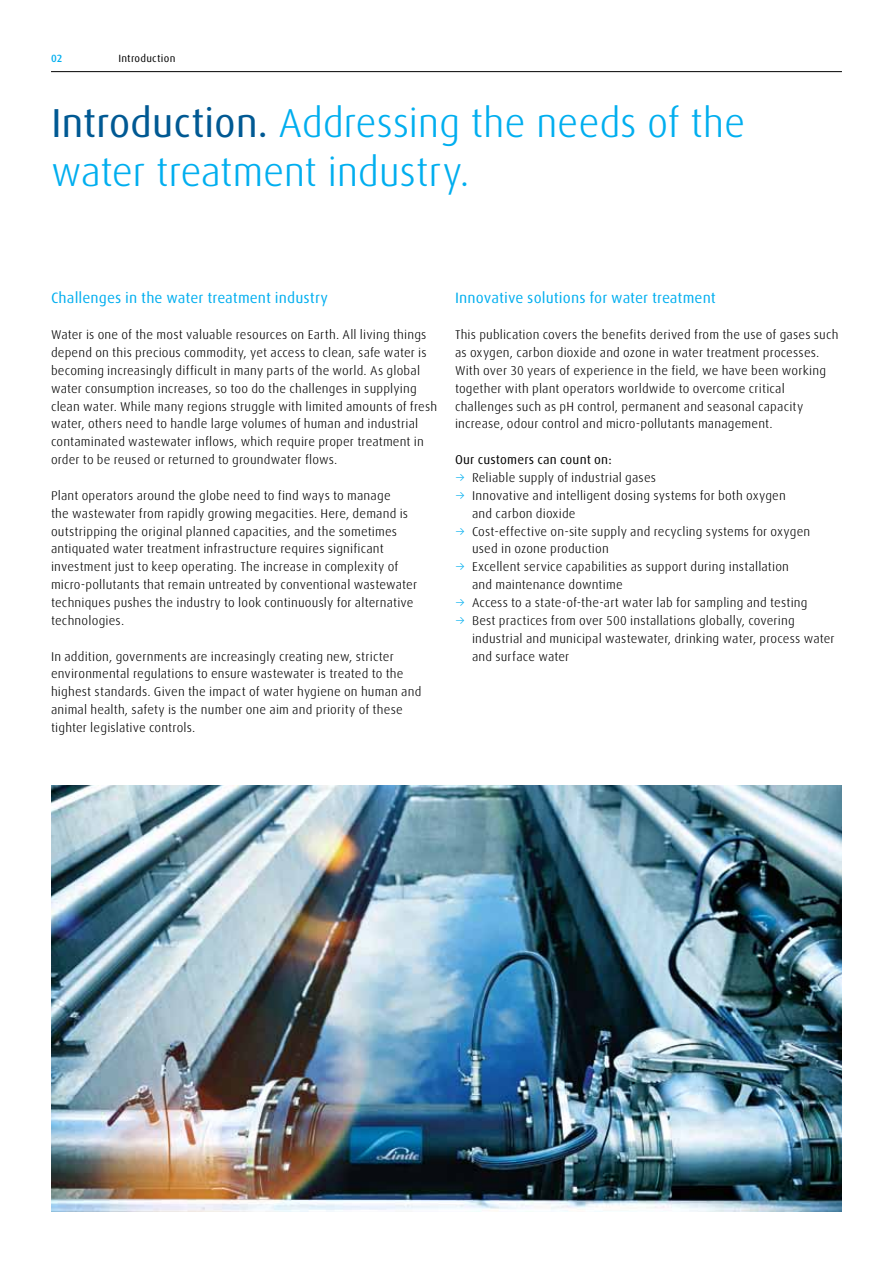
<style>
.page{position:relative;width:893px;height:1263px;background:#fff}
.page>*{position:absolute;margin:0;border:0;box-sizing:border-box;transform-origin:0 0}
.t1{font:300 40.5px/48.6px "Linde Dax Global";letter-spacing:-.01em;color:#00aeef}
.t2{font:15px "Linde Dax Global";letter-spacing:.005em;color:#00aeef}
.t3{font:300 12.75px/17.9px "Linde Dax Global";letter-spacing:.01em;color:#000}
.t4{font:12.75px "Linde Dax Global";letter-spacing:.015em;color:#000}
.t5{font:10.5px "Linde Dax Global";letter-spacing:.02em;color:#000}
.t6{font:500 10.5px "Linde Dax Global";color:#00aeef}
.s1{font-weight:400;color:#005993}
.s2{color:#00aeef}
</style>
<div class="page">
<img style="left:51px;top:785px;width:791px;height:427px">
<hr style="left:51px;top:71px;width:791px;height:1px;background:#000">
<p class="t6" style="left:51px;top:52px;width:13px">02</p>
<p class="t5" style="left:118px;top:52px;width:59px">Introduction</p>
<h1 class="t1" style="left:51px;top:99px;width:696px"><span class="s1">Introduction.</span> Addressing the needs of the water treatment industry.</h1>
<p class="t2" style="left:51px;top:290px;width:279px">Challenges in the water treatment industry</p>
<p class="t3" style="left:51px;top:326px;width:388px">Water is one of the most valuable resources on Earth. All living things depend on this precious commodity, yet access to clean, safe water is becoming increasingly difficult in many parts of the world. As global water consumption increases, so too do the challenges in supplying clean water. While many regions struggle with limited amounts of fresh water, others need to handle large volumes of human and industrial contaminated wastewater inflows, which require proper treatment in order to be reused or returned to groundwater flows.</p>
<p class="t3" style="left:51px;top:486px;width:368px">Plant operators around the globe need to find ways to manage<br>the wastewater from rapidly growing megacities. Here, demand is outstripping the original planned capacities, and the sometimes antiquated water treatment infrastructure requires significant investment just to keep operating. The increase in complexity of micro-pollutants that remain untreated by conventional wastewater techniques pushes the industry to look continuously for alternative technologies.</p>
<p class="t3" style="left:51px;top:647px;width:372px">In addition, governments are increasingly creating new, stricter environmental regulations to ensure wastewater is treated to the highest standards. Given the impact of water hygiene on human and animal health, safety is the number one aim and priority of these tighter legislative controls.</p>
<p class="t2" style="left:455px;top:290px;width:262px">Innovative solutions for water treatment</p>
<p class="t3" style="left:455px;top:326px;width:385px">This publication covers the benefits derived from the use of gases such as oxygen, carbon dioxide and ozone in water treatment processes.<br>With over 30 years of experience in the field, we have been working together with plant operators worldwide to overcome critical challenges such as pH control, permanent and seasonal capacity increase, odour control and micro-pollutants management.</p>
<p class="t4" style="left:455px;top:452px;width:158px">Our customers can count on:</p>
<p class="t3" style="left:455px;top:469px;width:203px"><span class="s2">→</span> Reliable supply of industrial gases</p>
<p class="t3" style="left:472px;top:486px;width:315px;text-indent:-17px"><span class="s2">→</span> Innovative and intelligent dosing systems for both oxygen and carbon dioxide</p>
<p class="t3" style="left:472px;top:522px;width:340px;text-indent:-17px"><span class="s2">→</span> Cost-effective on-site supply and recycling systems for oxygen used in ozone production</p>
<p class="t3" style="left:472px;top:558px;width:319px;text-indent:-17px"><span class="s2">→</span> Excellent service capabilities as support during installation and maintenance downtime</p>
<p class="t3" style="left:455px;top:594px;width:354px"><span class="s2">→</span> Access to a state-of-the-art water lab for sampling and testing</p>
<p class="t3" style="left:472px;top:611px;width:364px;text-indent:-17px"><span class="s2">→</span> Best practices from over 500 installations globally, covering industrial and municipal wastewater, drinking water, process water and surface water</p>
</div>
